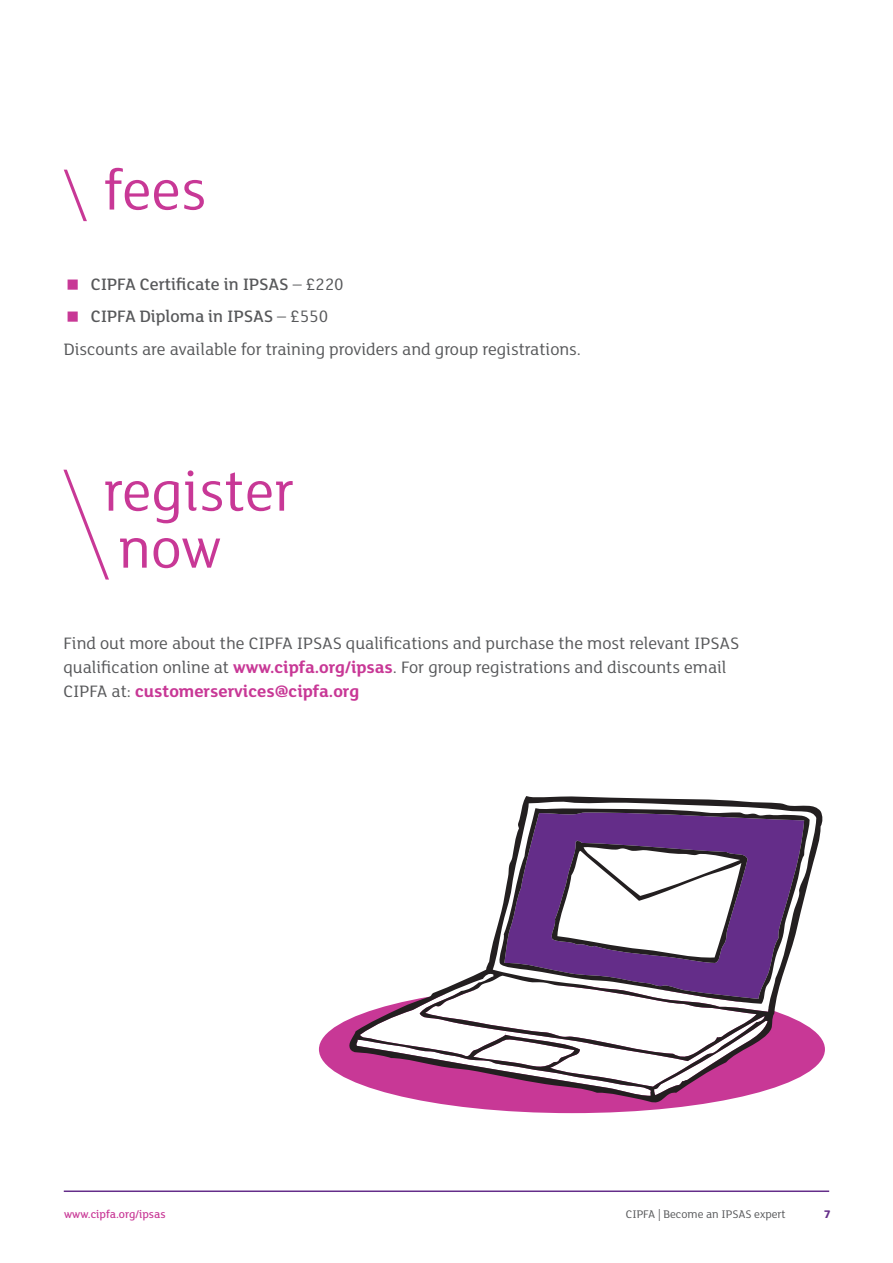
<style>
.page{position:relative;width:893px;height:1263px;background:#fff}
.page>*{position:absolute;margin:0;border:0;box-sizing:border-box;transform-origin:0 0}
.Heading_40_38{font:60px/57px "FS Lola";color:#c83896}
.Intro_12_16_Med{font:18px/24px "FS Lola";color:#57585a}
.t1{font:500 18px "FS Lola";color:#57585a}
.t2{font:12px "FS Lola";color:#57585a}
.t3{font:500 12px "FS Lola";color:#c83896}
.t4{font:800 12px "FS Lola";color:#642d89}
.s1{font-weight:400}
.s2{font-weight:700;color:#c83896}
</style>
<div class="page">
<hr style="left:64px;top:1190px;width:765px;height:2px;background:#642d89">
<svg style="left:63px;top:470px;width:46px;height:109px"></svg>
<div style="left:319px;top:985px;width:506px;height:128px;background:#c83896;border-radius:50%"></div>
<svg style="left:347px;top:796px;width:476px;height:307px"></svg>
<svg style="left:64px;top:170px;width:23px;height:51px"></svg>
<p class="Heading_40_38" style="left:104px;top:159px;width:104px">fees</p>
<p class="t1" style="left:91px;top:272px;width:254px">CIPFA Certificate in IPSAS <span class="s1">– £220</span></p>
<p class="t1" style="left:91px;top:305px;width:239px">CIPFA Diploma in IPSAS <span class="s1">– £550</span></p>
<p class="Intro_12_16_Med" style="left:64px;top:336px;width:519px">Discounts are available for training providers and group registrations.</p>
<p class="Heading_40_38" style="left:104px;top:460px;width:192px">register now</p>
<p class="Intro_12_16_Med" style="left:63px;top:631px;width:677px">Find out more about the CIPFA IPSAS qualifications and purchase the most relevant IPSAS qualification online at <span class="s2">www.cipfa.org/ipsas</span>. For group registrations and discounts email<br>CIPFA at: <span class="s2">customerservices@cipfa.org</span></p>
<p class="t3" style="left:64px;top:1206px;width:103px">www.cipfa.org/ipsas</p>
<p class="t2" style="left:626px;top:1206px;width:161px">CIPFA | Become an IPSAS expert</p>
<p class="t4" style="left:824px;top:1206px;width:9px">7</p>
</div>
